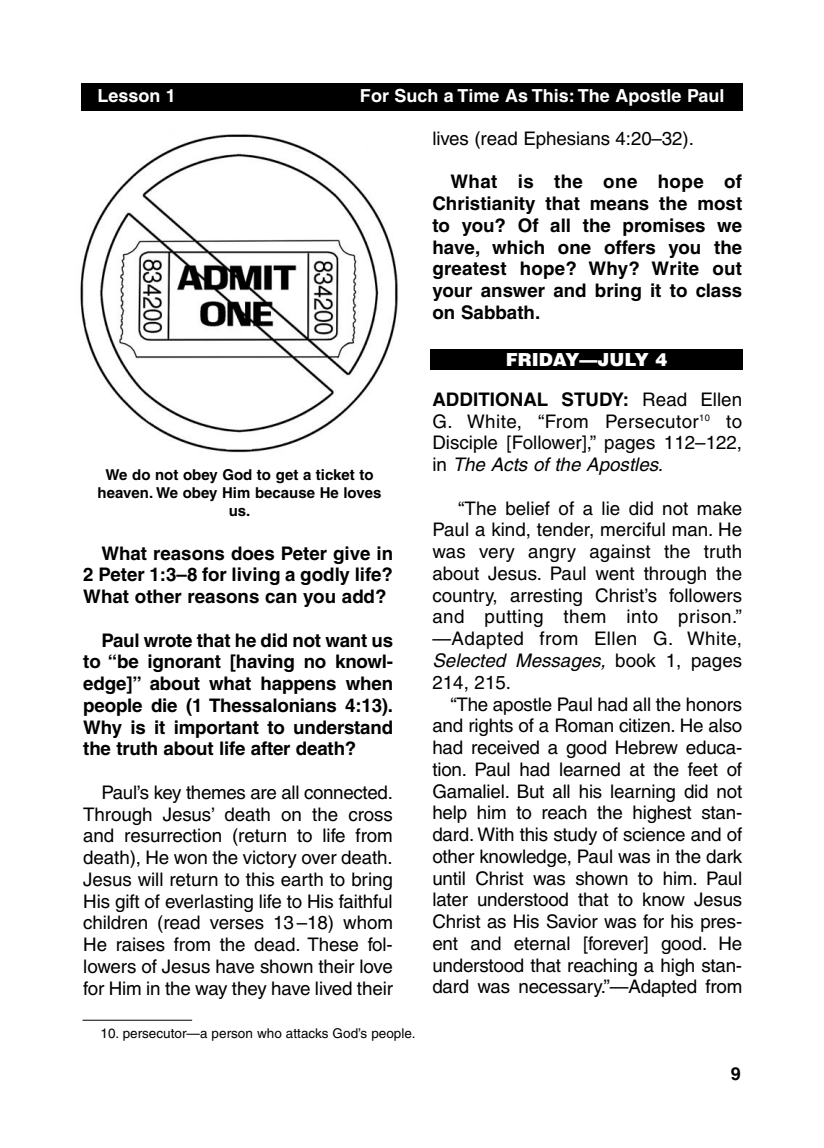
<style>
.page{position:relative;width:824px;height:1148px;background:#fff}
.page>*{position:absolute;margin:0;border:0;box-sizing:border-box;transform-origin:0 0}
.t1{font:18.75px/21.8px "Helvetica";letter-spacing:-.005em;color:#000;text-align:justify}
.t2{font:700 18.75px/21.8px "Helvetica";color:#000;text-align:justify}
.t3{font:700 18px "Helvetica";color:#fff}
.t4{font:900 18px "Helvetica";color:#fff}
.t5{font:700 18px "Helvetica";color:#000}
.t6{font:700 15px/18px "Helvetica";color:#000;text-align:center}
.t7{font:13.5px "Helvetica";color:#000}
.s1{font-weight:700}
.s2{font-style:italic}
</style>
<div class="page">
<div style="left:81px;top:83px;width:662px;height:27px;background:#000"></div>
<div style="left:430px;top:349px;width:312px;height:20px;background:#000"></div>
<img style="left:80px;top:134px;width:318px;height:319px">
<hr style="left:82px;top:1019px;width:110px;height:1px;background:#000">
<p class="t3" style="left:97px;top:89px;width:80px">Lesson 1</p>
<p class="t3" style="left:360px;top:89px;width:366px">For Such a Time As This: The Apostle Paul</p>
<p class="t1" style="left:432px;top:129px;width:263px">lives (read Ephesians 4:20–32).</p>
<p class="t2" style="left:432px;top:172px;width:311px;text-indent:18px">What is the one hope of Christianity that means the most to you? Of all the promises we have, which one offers you the greatest hope? Why? Write out your answer and bring it to class on Sabbath.</p>
<p class="t6" style="left:98px;top:467px;width:285px">We do not obey God to get a ticket to heaven. We obey Him because He loves us.</p>
<p class="t2" style="left:83px;top:543px;width:311px;text-indent:18px">What reasons does Peter give in 2 Peter 1:3–8 for living a godly life?<br>What other reasons can you add?</p>
<p class="t2" style="left:83px;top:630px;width:311px;text-indent:18px">Paul wrote that he did not want us to “be ignorant [having no knowl&shy;edge]” about what happens when people die (1 Thessalonians 4:13).<br>Why is it important to understand the truth about life after death?</p>
<p class="t1" style="left:83px;top:783px;width:311px;text-indent:18px">Paul’s key themes are all connected.<br>Through Jesus’ death on the cross and resurrection (return to life from death), He won the victory over death.<br>Jesus will return to this earth to bring His gift of everlasting life to His faithful children (read verses 13 –18) whom He raises from the dead. These fol&shy;lowers of Jesus have shown their love for Him in the way they have lived their</p>
<p class="t7" style="left:101px;top:1028px;width:316px">10. persecutor—a person who attacks God’s people.</p>
<p class="t4" style="left:505px;top:349px;width:163px">FRIDAY—JULY 4</p>
<p class="t1" style="left:432px;top:390px;width:311px"><span class="s1">ADDITIONAL STUDY:</span> Read Ellen G. White, “From Persecutor<sup>10</sup> to Disciple [Follower],” pages 112–122, in <span class="s2">The Acts of the Apostles.</span></p>
<p class="t1" style="left:432px;top:499px;width:311px;text-indent:26px">“The belief of a lie did not make Paul a kind, tender, merciful man. He was very angry against the truth about Jesus. Paul went through the country, arresting Christ’s followers and putting them into prison.” —Adapted from Ellen G. White, <span class="s2">Selected Messages,</span> book 1, pages 214, 215.</p>
<p class="t1" style="left:432px;top:694px;width:311px;text-indent:18px">“The apostle Paul had all the honors and rights of a Roman citizen. He also had received a good Hebrew educa&shy;tion. Paul had learned at the feet of Gamaliel. But all his learning did not help him to reach the highest stan&shy;dard. With this study of science and of other knowledge, Paul was in the dark until Christ was shown to him. Paul later understood that to know Jesus Christ as His Savior was for his pres&shy;ent and eternal [forever] good. He understood that reaching a high stan&shy;dard was necessary.”—Adapted from</p>
<p class="t5" style="left:730px;top:1066px;width:12px">9</p>
</div>
